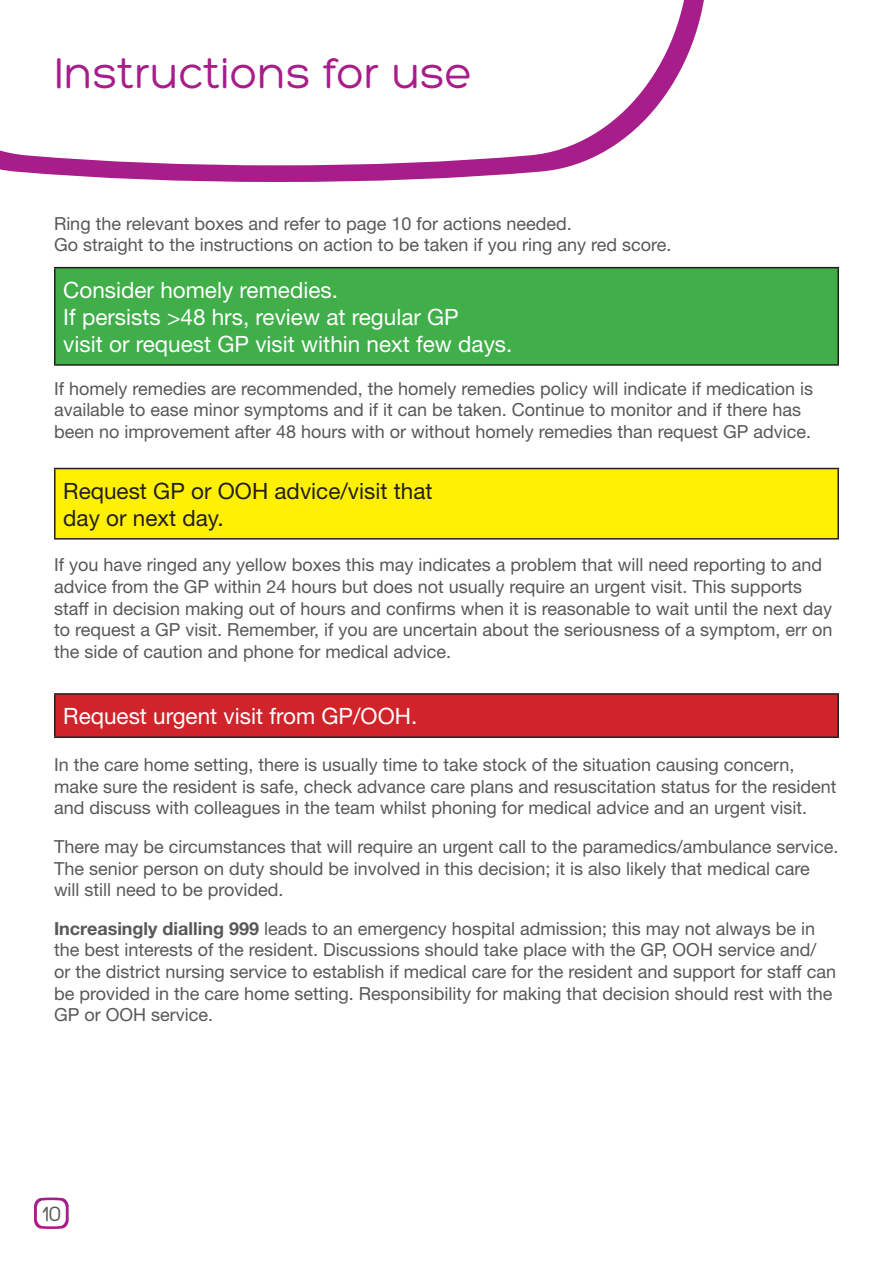
<style>
.page{position:relative;width:893px;height:1263px;background:#fff}
.page>*{position:absolute;margin:0;border:0;box-sizing:border-box;transform-origin:0 0}
.t1{font:45.15px "Hero";color:#a71d89}
.t2{font:22.5px/27px "Helvetica Neue";color:#fff}
.t3{font:22.5px/27px "Helvetica Neue";color:#231f20}
.t4{font:22.5px "Hero";color:#57585a}
.t5{font:18px/21.6px "Helvetica Neue";color:#57585a}
.s1{font-weight:700}
</style>
<div class="page">
<svg style="left:0;top:0;width:704px;height:182px;fill:#a71d89"></svg>
<svg style="left:0;top:0;width:689px;height:165px"></svg>
<div style="left:55px;top:268px;width:783px;height:97px;background:#40ae49"></div>
<hr style="left:54px;top:267px;width:785px;height:1px;background:#231f20">
<hr style="left:54px;top:268px;width:2px;height:96px;background:#231f20">
<hr style="left:837px;top:268px;width:2px;height:96px;background:#231f20">
<hr style="left:54px;top:364px;width:785px;height:2px;background:#231f20">
<div style="left:55px;top:468px;width:783px;height:71px;background:#fff101"></div>
<hr style="left:54px;top:468px;width:785px;height:1px;background:#231f20">
<hr style="left:54px;top:469px;width:2px;height:69px;background:#231f20">
<hr style="left:837px;top:469px;width:2px;height:69px;background:#231f20">
<hr style="left:54px;top:538px;width:785px;height:2px;background:#231f20">
<div style="left:55px;top:694px;width:783px;height:43px;background:#d1232a"></div>
<hr style="left:54px;top:693px;width:785px;height:2px;background:#231f20">
<hr style="left:54px;top:695px;width:2px;height:41px;background:#231f20">
<hr style="left:837px;top:695px;width:2px;height:41px;background:#231f20">
<hr style="left:54px;top:736px;width:785px;height:2px;background:#231f20">
<svg style="left:34px;top:1197px;width:35px;height:32px"></svg>
<p class="t1" style="left:54px;top:50px;width:420px">Instructions for use</p>
<p class="t5" style="left:54px;top:212px;width:619px">Ring the relevant boxes and refer to page 10 for actions needed.<br>Go straight to the instructions on action to be taken if you ring any red score.</p>
<p class="t2" style="left:63px;top:276px;width:451px">Consider homely remedies.<br>If persists &gt;48 hrs, review at regular GP<br>visit or request GP visit within next few days.</p>
<p class="t5" style="left:54px;top:377px;width:761px">If homely remedies are recommended, the homely remedies policy will indicate if medication is available to ease minor symptoms and if it can be taken. Continue to monitor and if there has been no improvement after 48 hours with or without homely remedies than request GP advice.</p>
<p class="t3" style="left:63px;top:477px;width:371px">Request GP or OOH advice/visit that day or next day.</p>
<p class="t5" style="left:54px;top:554px;width:780px">If you have ringed any yellow boxes this may indicates a problem that will need reporting to and advice from the GP within 24 hours but does not usually require an urgent visit. This supports staff in decision making out of hours and confirms when it is reasonable to wait until the next day to request a GP visit. Remember, if you are uncertain about the seriousness of a symptom, err on the side of caution and phone for medical advice.</p>
<p class="t2" style="left:63px;top:703px;width:356px">Request urgent visit from GP/OOH.</p>
<p class="t5" style="left:54px;top:754px;width:784px">In the care home setting, there is usually time to take stock of the situation causing concern, make sure the resident is safe, check advance care plans and resuscitation status for the resident and discuss with colleagues in the team whilst phoning for medical advice and an urgent visit.</p>
<p class="t5" style="left:54px;top:835px;width:786px">There may be circumstances that will require an urgent call to the paramedics/ambulance service.<br>The senior person on duty should be involved in this decision; it is also likely that medical care will still need to be provided.</p>
<p class="t5" style="left:54px;top:917px;width:784px"><span class="s1">Increasingly dialling 999</span> leads to an emergency hospital admission; this may not always be in the best interests of the resident. Discussions should take place with the GP, OOH service and/ or the district nursing service to establish if medical care for the resident and support for staff can be provided in the care home setting. Responsibility for making that decision should rest with the GP or OOH service.</p>
<p class="t4" style="left:42px;top:1202px;width:21px">10</p>
</div>
